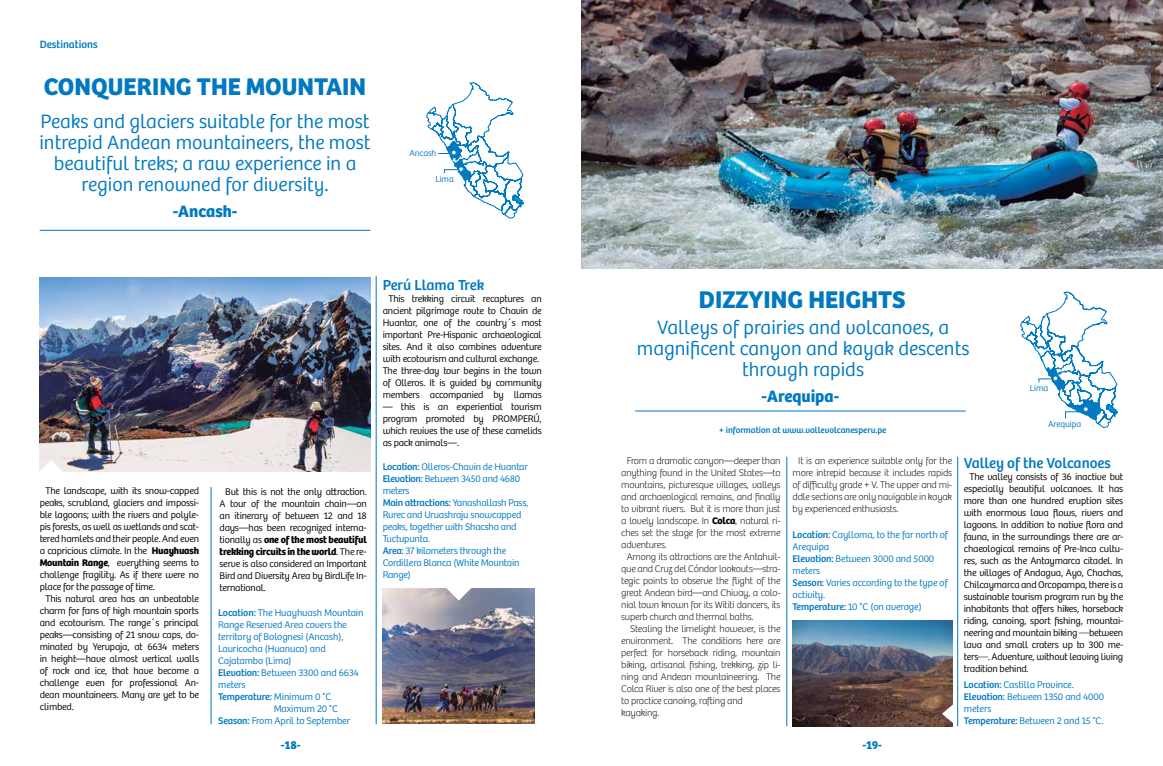
<style>
.page{position:relative;width:1163px;height:766px;background:#fff}
.page>*{position:absolute;margin:0;border:0;box-sizing:border-box;transform-origin:0 0}
.t1{font:700 25px "Bree Peru";color:#0079c1}
.t2{font:300 20px/21px "Bree Peru";color:#0079c1;text-align:center}
.t3{font:700 17px "Bree Peru";color:#0079c1}
.t4{font:15px "Bree Peru";color:#0079c1}
.t5{font:700 12px "Bree";color:#0079c1}
.t6{font:11px "Bree Peru";color:#0079c1}
.t7{font:300 10px/12px "Bree Peru";letter-spacing:-.02em;color:#000;text-align:justify}
.t8{font:100 10px/12px "Bree";letter-spacing:-.02em;color:#000;text-align:justify}
.t9{font:300 10px/12px "Bree Peru";letter-spacing:-.02em;color:#0079c1}
.t10{font:10px "Bree Peru";letter-spacing:-.01em;color:#0079c1}
.t11{font:9px "Bree Peru";color:#0079c1}
.t12{font:300 9px "Bree Peru";letter-spacing:-.01em;color:#0079c1}
.s1{font-weight:700}
.s2{font-weight:400}
.s3{font-weight:300}
.s4{font-family:"Bree";font-weight:100}
</style>
<div class="page">
<img style="left:382px;top:588px;width:153px;height:135px">
<img style="left:40px;top:277px;width:330px;height:194px">
<svg style="left:446px;top:588px;width:25px;height:12px"></svg>
<hr style="left:211px;top:487px;width:1px;height:237px;background:#0079c1">
<hr style="left:376px;top:276px;width:1px;height:448px;background:#0079c1">
<hr style="left:40px;top:230px;width:330px;height:1px;background:#0079c1">
<svg style="left:39px;top:460px;width:25px;height:12px"></svg>
<img style="left:792px;top:620px;width:160px;height:106px">
<svg style="left:941px;top:702px;width:12px;height:22px"></svg>
<hr style="left:786px;top:456px;width:1px;height:270px;background:#0079c1">
<hr style="left:957px;top:456px;width:1px;height:270px;background:#0079c1">
<hr style="left:635px;top:410px;width:330px;height:1px;background:#0079c1">
<img style="left:581px;top:0;width:581px;height:268px">
<svg style="left:426px;top:82px;width:97px;height:136px"></svg>
<svg style="left:1020px;top:291px;width:97px;height:137px"></svg>
<p class="t6" style="left:40px;top:38px;width:59px">Destinations</p>
<h1 class="t1" style="left:44px;top:71px;width:323px">CONQUERING THE MOUNTAIN</h1>
<h2 class="t2" style="left:39px;top:111px;width:332px">Peaks and glaciers suitable for the most intrepid Andean mountaineers, the most beautiful treks; a raw experience in a region renowned for diversity.</h2>
<h3 class="t3" style="left:173px;top:200px;width:66px">-Ancash-</h3>
<p class="t12" style="left:409px;top:148px;width:29px">Ancash</p>
<p class="t12" style="left:435px;top:173px;width:20px">Lima</p>
<p class="t7" style="left:45px;top:485px;width:155px">The landscape, with its snow-capped</p>
<p class="t7" style="left:40px;top:497px;width:161px">peaks, scrubland, glaciers and impossi-</p>
<p class="t7" style="left:40px;top:509px;width:161px">ble lagoons; with the rivers and polyle-</p>
<p class="t7" style="left:40px;top:521px;width:161px">pis forests, as well as wetlands and scat-</p>
<p class="t7" style="left:40px;top:533px;width:161px">tered hamlets and their people. And even</p>
<p class="t7" style="left:40px;top:545px;width:161px">a capricious climate. In the <span class="s1">Huayhuash</span></p>
<p class="t7" style="left:40px;top:557px;width:161px"><span class="s1">Mountain Range</span>, everything seems to</p>
<p class="t7" style="left:40px;top:569px;width:161px">challenge fragility. As if there were no</p>
<p class="t7" style="left:40px;top:581px;width:117px">place for the passage of time.</p>
<p class="t7" style="left:45px;top:593px;width:155px">This natural area has an unbeatable</p>
<p class="t7" style="left:40px;top:605px;width:161px">charm for fans of high mountain sports</p>
<p class="t7" style="left:40px;top:617px;width:161px">and ecotourism. The range´s principal</p>
<p class="t7" style="left:40px;top:629px;width:161px">peaks—consisting of 21 snow caps, do-</p>
<p class="t7" style="left:40px;top:641px;width:161px">minated by Yerupaja, at 6634 meters</p>
<p class="t7" style="left:40px;top:653px;width:161px">in height—have almost vertical walls</p>
<p class="t7" style="left:40px;top:665px;width:161px">of rock and ice, that have become a</p>
<p class="t7" style="left:40px;top:677px;width:161px">challenge even for professional An-</p>
<p class="t7" style="left:40px;top:689px;width:161px">dean mountaineers. Many are yet to be</p>
<p class="t7" style="left:40px;top:701px;width:36px">climbed.</p>
<p class="t7" style="left:219px;top:485px;width:149px;text-indent:6px">But this is not the only attraction.<br>A tour of the mountain chain—on an itinerary of between 12 and 18 days—has been recognized interna&shy;tionally as <span class="s1">one of the most beautiful trekking circuits in the world</span>. The re&shy;serve is also considered an Important Bird and Diversity Area by BirdLife In&shy;ternational.</p>
<p class="t9" style="left:218px;top:606px;width:147px"><span class="s2">Location:</span> The Huayhuash Mountain</p>
<p class="t9" style="left:218px;top:618px;width:130px">Range Reserved Area covers the</p>
<p class="t9" style="left:218px;top:630px;width:127px">territory of Bolognesi (Ancash),</p>
<p class="t9" style="left:218px;top:642px;width:109px">Lauricocha (Huanuco) and</p>
<p class="t9" style="left:218px;top:654px;width:75px">Cajatambo (Lima)</p>
<p class="t9" style="left:218px;top:666px;width:142px"><span class="s2">Elevation:</span> Between 3300 and 6634</p>
<p class="t9" style="left:218px;top:678px;width:29px">meters</p>
<p class="t10" style="left:218px;top:690px;width:114px">Temperature: <span class="s3">Minimum 0 °C</span></p>
<p class="t9" style="left:273px;top:702px;width:66px">Maximum 20 °C</p>
<p class="t9" style="left:218px;top:714px;width:133px"><span class="s2">Season:</span> From April to September</p>
<h3 class="t4" style="left:382px;top:276px;width:103px">Perú Llama Trek</h3>
<p class="t7" style="left:382px;top:293px;width:161px;text-align:center">This trekking circuit recaptures an ancient pilgrimage route to Chavin de Huantar, one of the country´s most important Pre-Hispanic archaeological sites. And it also combines adventure with ecotourism and cultural exchange.<br>The three-day tour begins in the town of Olleros. It is guided by community members accompanied by llamas</p>
<p class="t7" style="left:382px;top:401px;width:161px">— this is an experiential tourism program promoted by PROMPERÚ, which revives the use of these camelids as pack animals—.</p>
<p class="t9" style="left:382px;top:460px;width:147px"><span class="s2">Location:</span> Olleros-Chavin de Huantar<br><span class="s2">Elevation:</span> Between 3450 and 4680 meters<br><span class="s2">Main attractions:</span> Yanashallash Pass,<br>Rurec and Uruashraju snowcapped peaks, together with Shacsha and<br>Tuctupunta.<br><span class="s2">Area:</span> 37 kilometers through the<br>Cordillera Blanca (White Mountain<br>Range)</p>
<h1 class="t1" style="left:698px;top:284px;width:208px">DIZZYING HEIGHTS</h1>
<h2 class="t2" style="left:637px;top:318px;width:334px">Valleys of prairies and volcanoes, a magnificent canyon and kayak descents through rapids</h2>
<h3 class="t3" style="left:761px;top:385px;width:79px">-Arequipa-</h3>
<p class="t11" style="left:719px;top:424px;width:169px">+ information at www.vallevolcanesperu.pe</p>
<p class="t12" style="left:1029px;top:382px;width:20px">Lima</p>
<p class="t12" style="left:1047px;top:419px;width:35px">Arequipa</p>
<p class="t8" style="left:626px;top:454px;width:155px">From a dramatic canyon—deeper than</p>
<p class="t8" style="left:621px;top:466px;width:161px">anything found in the United States—to</p>
<p class="t8" style="left:621px;top:478px;width:161px">mountains, picturesque villages, valleys</p>
<p class="t8" style="left:621px;top:490px;width:161px">and archaeological remains, and finally</p>
<p class="t8" style="left:621px;top:502px;width:161px">to vibrant rivers. But it is more than just</p>
<p class="t8" style="left:621px;top:514px;width:161px">a lovely landscape. In <span class="s1">Colca</span>, natural ri-</p>
<p class="t8" style="left:621px;top:526px;width:161px">ches set the stage for the most extreme</p>
<p class="t8" style="left:621px;top:538px;width:47px">adventures.</p>
<p class="t8" style="left:626px;top:550px;width:155px">Among its attractions are the Antahuil-</p>
<p class="t8" style="left:621px;top:562px;width:161px">que and Cruz del Cóndor lookouts—stra-</p>
<p class="t8" style="left:621px;top:574px;width:161px">tegic points to observe the flight of the</p>
<p class="t8" style="left:621px;top:586px;width:161px">great Andean bird—and Chivay, a colo-</p>
<p class="t8" style="left:621px;top:598px;width:161px">nial town known for its Wititi dancers, its</p>
<p class="t8" style="left:621px;top:610px;width:134px">superb church and thermal baths.</p>
<p class="t8" style="left:630px;top:622px;width:152px">Stealing the limelight however, is the</p>
<p class="t8" style="left:621px;top:634px;width:161px">environment. The conditions here are</p>
<p class="t8" style="left:621px;top:646px;width:161px">perfect for horseback riding, mountain</p>
<p class="t8" style="left:621px;top:658px;width:161px">biking, artisanal fishing, trekking, zip li-</p>
<p class="t8" style="left:621px;top:670px;width:161px">ning and Andean mountaineering. The</p>
<p class="t8" style="left:621px;top:682px;width:161px">Colca River is also one of the best places</p>
<p class="t8" style="left:621px;top:694px;width:123px">to practice canoing, rafting and</p>
<p class="t8" style="left:621px;top:706px;width:40px">kayaking.</p>
<p class="t8" style="left:792px;top:454px;width:161px;text-indent:6px">It is an experience suitable only for the more intrepid because it includes rapids of difficulty grade + V. The upper and mi&shy;ddle sections are only navigable in kayak by experienced enthusiasts.</p>
<p class="t9" style="left:792px;top:529px;width:157px"><span class="s2">Location:</span> Caylloma, to the far north of<br>Arequipa<br><span class="s2">Elevation:</span> Between 3000 and 5000 meters<br><span class="s2">Season:</span> Varies according to the type of activity.<br><span class="s2">Temperature:</span> 10 °C (on average)</p>
<h3 class="t4" style="left:963px;top:454px;width:148px">Valley of the Volcanoes</h3>
<p class="t7" style="left:963px;top:471px;width:161px;text-indent:6px">The valley consists of 36 inactive but especially beautiful volcanoes. It has more than one hundred eruption sites with enormous lava flows, rivers and lagoons. In addition to native flora and fauna, in the surroundings there are ar&shy;chaeological remains of Pre-Inca cultu&shy;res, such as the Antaymarca citadel. In the villages of Andagua, Ayo, Chachas, Chilcaymarca and Orcopampa, there is a sustainable tourism program run by the inhabitants that offers hikes, horseback riding, canoing, sport fishing, mountai&shy;neering and mountain biking <span class="s4">—</span>between lava and small craters up to 300 me&shy;ters<span class="s4">—</span>. Adventure, without leaving living tradition behind.</p>
<p class="t9" style="left:963px;top:679px;width:142px"><span class="s2">Location:</span> Castilla Province.<br><span class="s2">Elevation:</span> Between 1350 and 4000 meters<br><span class="s2">Temperature:</span> Between 2 and 15 °C.</p>
<p class="t5" style="left:281px;top:737px;width:21px">-18-</p>
<p class="t5" style="left:862px;top:737px;width:21px">-19-</p>
</div>
